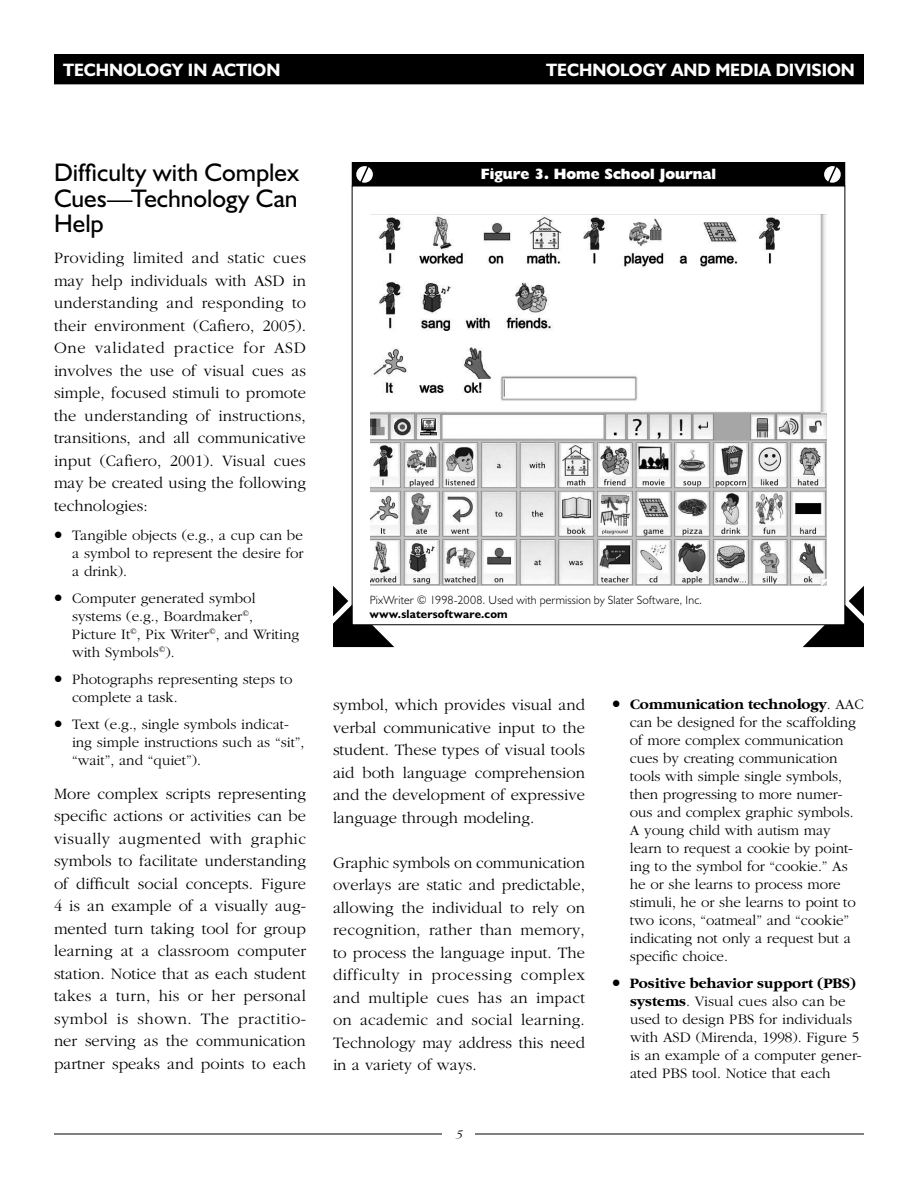
<style>
.page{position:relative;width:918px;height:1188px;background:#fff}
.page>*{position:absolute;margin:0;border:0;box-sizing:border-box;transform-origin:0 0}
.t1{font:25.5px/25.5px "Humanist 521 BT";color:#000;text-align:justify}
.t2{font:700 18px "Humanist 521 BT";color:#fff;scale:.95 1}
.t3{font:300 16.5px/22.5px "Garamond";color:#000;text-align:justify}
.t4{font:300 15px/18px "Garamond";color:#000}
.t5{font:800 15px "Humanist 521 BT";color:#fff}
.t6{font:300 12px "Humanist 521 BT";letter-spacing:.01em;color:#000}
.t7{font:700 12px "Humanist 521 BT";letter-spacing:.015em;color:#000}
.t8{font:italic 300 12px "Garamond";color:#000}
.s1{font-weight:700}
</style>
<div class="page">
<div style="left:55px;top:55px;width:808px;height:29px;background:#000"></div>
<div style="left:54px;top:54px;width:810px;height:30px;border:2px solid #000"></div>
<hr style="left:54px;top:1134px;width:810px;height:1px;background:#000">
<div style="left:443px;top:1121px;width:32px;height:26px;background:#fff"></div>
<img style="left:371px;top:215px;width:455px;height:371px">
<svg style="left:803px;top:586px;width:61px;height:61px"></svg>
<svg style="left:333px;top:586px;width:61px;height:61px"></svg>
<div style="left:352px;top:163px;width:493px;height:22px;background:#000"></div>
<div style="left:352px;top:162px;width:493px;height:24px;border:1px solid #000"></div>
<svg style="left:356px;top:166px;width:17px;height:17px"></svg>
<svg style="left:358px;top:166px;width:12px;height:20px"></svg>
<svg style="left:824px;top:166px;width:17px;height:17px"></svg>
<svg style="left:826px;top:166px;width:12px;height:20px"></svg>
<p class="t2" style="left:63px;top:58px;width:230px">Technology In Action</p>
<p class="t2" style="left:546px;top:58px;width:26px">TECHNOLOGY</p>
<p class="t2" style="left:671px;top:58px;width:179px">AND MEDIA DIVISION</p>
<h1 class="t1" style="left:54px;top:160px;width:247px">Difficulty with Complex Cues—Technology Can Help</h1>
<p class="t3" style="left:54px;top:247px;width:254px">Providing limited and static cues may help individuals with ASD in understanding and responding to their environment (Cafiero, 2005).<br>One validated practice for ASD involves the use of visual cues as simple, focused stimuli to promote the understanding of instructions, transitions, and all communicative input (Cafiero, 2001). Visual cues may be created using the following technologies:</p>
<p class="t4" style="left:72px;top:527px;width:233px;text-align:justify;text-indent:-18px">• Tangible objects (e.g., a cup can be a symbol to represent the desire for a drink).</p>
<p class="t4" style="left:72px;top:590px;width:229px;text-indent:-18px">• Computer generated symbol systems (e.g., Boardmaker<sup>©</sup>,<br>Picture It<sup>©</sup>, Pix Writer<sup>©</sup>, and Writing with Symbols<sup>©</sup>).</p>
<p class="t4" style="left:72px;top:671px;width:222px;text-indent:-18px">• Photographs representing steps to complete a task.</p>
<p class="t4" style="left:72px;top:716px;width:234px;text-indent:-18px">• Text (e.g., single symbols indicat&shy;ing simple instructions such as “sit”, “wait”, and “quiet”).</p>
<p class="t3" style="left:54px;top:783px;width:254px">More complex scripts representing specific actions or activities can be visually augmented with graphic symbols to facilitate understanding of difficult social concepts. Figure 4 is an example of a visually aug&shy;mented turn taking tool for group learning at a classroom computer station. Notice that as each student takes a turn, his or her personal symbol is shown. The practitio&shy;ner serving as the communication partner speaks and points to each</p>
<p class="t5" style="left:481px;top:165px;width:237px">Figure 3. Home School Journal</p>
<p class="t6" style="left:370px;top:593px;width:334px">PixWriter © 1998-2008. Used with permission by Slater Software, Inc.</p>
<p class="t7" style="left:370px;top:606px;width:139px">www.slatersoftware.com</p>
<p class="t3" style="left:333px;top:694px;width:254px">symbol, which provides visual and verbal communicative input to the student. These types of visual tools aid both language comprehension and the development of expressive language through modeling.</p>
<p class="t3" style="left:333px;top:852px;width:254px">Graphic symbols on communication overlays are static and predictable, allowing the individual to rely on recognition, rather than memory, to process the language input. The difficulty in processing complex and multiple cues has an impact on academic and social learning.<br>Technology may address this need in a variety of ways.</p>
<p class="t8" style="left:456px;top:1128px;width:8px">5</p>
<p class="t4" style="left:630px;top:696px;width:235px;text-indent:-18px">• <span class="s1">Communication technology</span>. AAC can be designed for the scaffolding of more complex communication cues by creating communication tools with simple single symbols, then progressing to more numer&shy;ous and complex graphic symbols.<br>A young child with autism may learn to request a cookie by point&shy;ing to the symbol for “cookie.” As he or she learns to process more stimuli, he or she learns to point to two icons, “oatmeal” and “cookie” indicating not only a request but a specific choice.</p>
<p class="t4" style="left:630px;top:975px;width:233px;text-indent:-18px">• <span class="s1">Positive behavior support (PBS) systems</span>. Visual cues also can be used to design PBS for individuals with ASD (Mirenda, 1998). Figure 5 is an example of a computer gener&shy;ated PBS tool. Notice that each</p>
</div>
